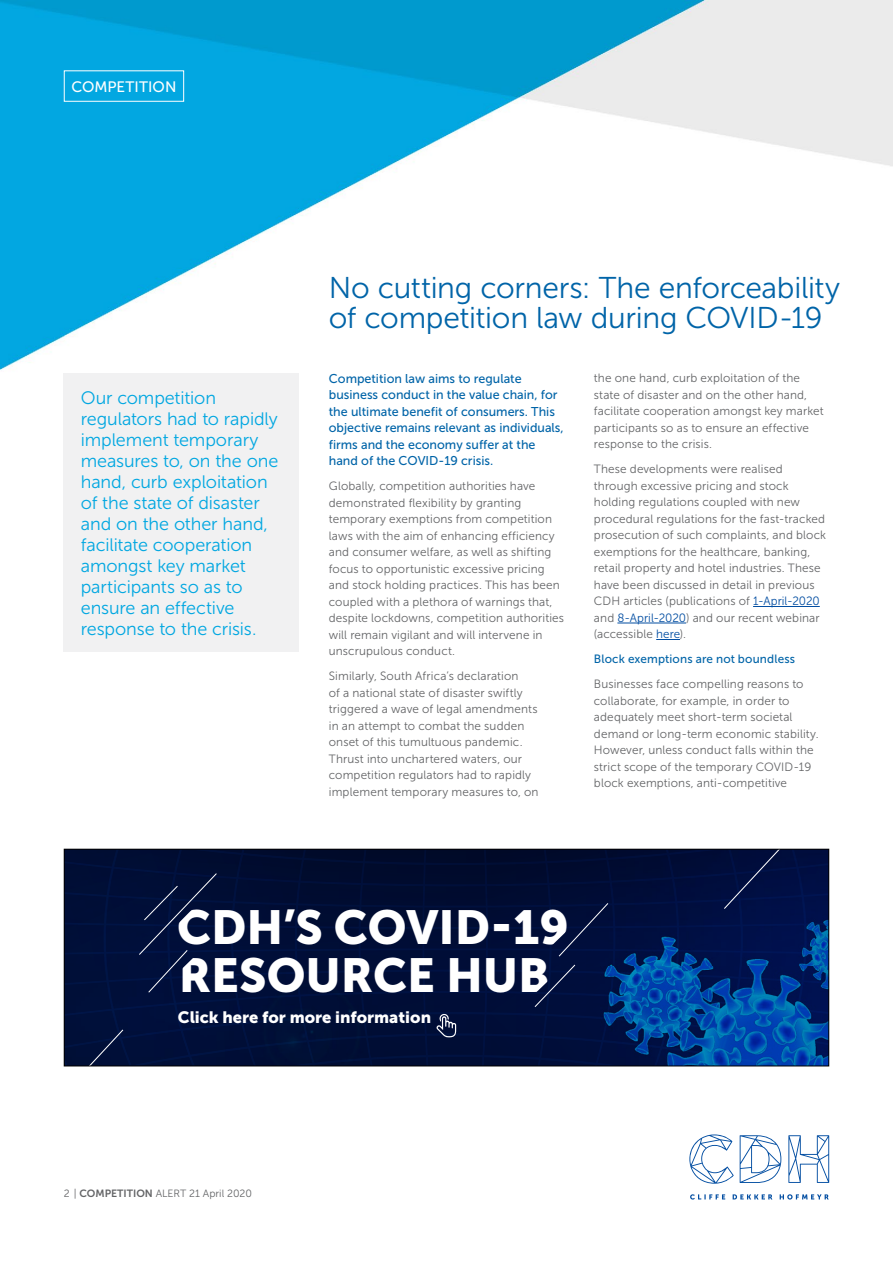
<style>
.page{position:relative;width:893px;height:1263px;background:#fff}
.page>*{position:absolute;margin:0;border:0;box-sizing:border-box;transform-origin:0 0}
.t1{font:47.4px/48px "Museo Sans 900";color:#fff}
.t2{font:30px/30px "Museo Sans 300";letter-spacing:-.01em;color:#0064a8}
.t3{font:18px/21px "Museo Sans 300";letter-spacing:-.005em;color:#01a7e1}
.t4{font:16.35px "Museo Sans 900";color:#fff}
.t5{font:15.15px "Museo Sans 500";letter-spacing:.005em;color:#fff}
.t6{font:12.75px/16.5px "Museo Sans 500";color:#0064a8}
.t7{font:12px/16.5px "Museo Sans 300";letter-spacing:.01em;color:#636466}
.t8{font:12px "Museo Sans 500";letter-spacing:.015em;color:#0064a8}
.t9{font:10.5px "Museo Sans 300";color:#636466}
.s1{color:#034ea2}
.s2{font-family:"Museo Sans 700"}
</style>
<div class="page">
<img style="left:0;top:0;width:893px;height:1200px">
<div style="left:64px;top:373px;width:235px;height:279px;background:#f1f1f2"></div>
<hr style="left:753px;top:606px;width:67px;height:1px;background:#034ea2">
<hr style="left:617px;top:623px;width:69px;height:1px;background:#034ea2">
<svg style="left:656px;top:639px;width:24px;height:1px"></svg>
<div style="left:64px;top:70px;width:120px;height:32px;border:1px solid #fff"></div>
<svg style="left:64px;top:849px;width:765px;height:217px;background:#001545"></svg>
<p class="t5" style="left:71px;top:78px;width:106px">COMPETITION</p>
<p class="t3" style="left:81px;top:387px;width:199px">Our competition regulators had to rapidly implement temporary measures to, on the one hand, curb exploitation of the state of disaster and on the other hand, facilitate cooperation amongst key market participants so as to ensure an effective response to the crisis.</p>
<h2 class="t2" style="left:329px;top:273px;width:513px">No cutting corners: The enforceability of competition law during COVID-19</h2>
<p class="t6" style="left:329px;top:370px;width:236px">Competition law aims to regulate business conduct in the value chain, for the ultimate benefit of consumers. This objective remains relevant as individuals, firms and the economy suffer at the hand of the COVID-19 crisis.</p>
<p class="t7" style="left:329px;top:478px;width:237px">Globally, competition authorities have demonstrated flexibility by granting temporary exemptions from competition laws with the aim of enhancing efficiency and consumer welfare, as well as shifting focus to opportunistic excessive pricing and stock holding practices. This has been coupled with a plethora of warnings that, despite lockdowns, competition authorities will remain vigilant and will intervene in unscrupulous conduct.</p>
<p class="t7" style="left:329px;top:668px;width:211px">Similarly, South Africa’s declaration<br>of a national state of disaster swiftly triggered a wave of legal amendments in an attempt to combat the sudden onset of this tumultuous pandemic.<br>Thrust into unchartered waters, our competition regulators had to rapidly implement temporary measures to, on</p>
<p class="t7" style="left:594px;top:370px;width:231px">the one hand, curb exploitation of the state of disaster and on the other hand, facilitate cooperation amongst key market participants so as to ensure an effective response to the crisis.</p>
<p class="t7" style="left:594px;top:461px;width:234px">These developments were realised through excessive pricing and stock holding regulations coupled with new procedural regulations for the fast-tracked prosecution of such complaints, and block exemptions for the healthcare, banking, retail property and hotel industries. These have been discussed in detail in previous CDH articles (publications of <span class="s1">1-April-2020 </span>and <span class="s1">8-April-2020</span>) and our recent webinar (accessible <span class="s1">here</span>).</p>
<p class="t8" style="left:594px;top:653px;width:203px">Block exemptions are not boundless</p>
<p class="t7" style="left:594px;top:676px;width:226px">Businesses face compelling reasons to collaborate, for example, in order to adequately meet short-term societal demand or long-term economic stability.<br>However, unless conduct falls within the strict scope of the temporary COVID-19 block exemptions, anti-competitive</p>
<h1 class="t1" style="left:177px;top:903px;width:393px">CDH’S COVID-19<br>RESOURCE HUB</h1>
<h3 class="t4" style="left:178px;top:1007px;width:255px">Click here for more information</h3>
<p class="t9" style="left:64px;top:1188px;width:190px">2 | <span class="s2">COMPETITION</span> ALERT 21 April 2020</p>
</div>
